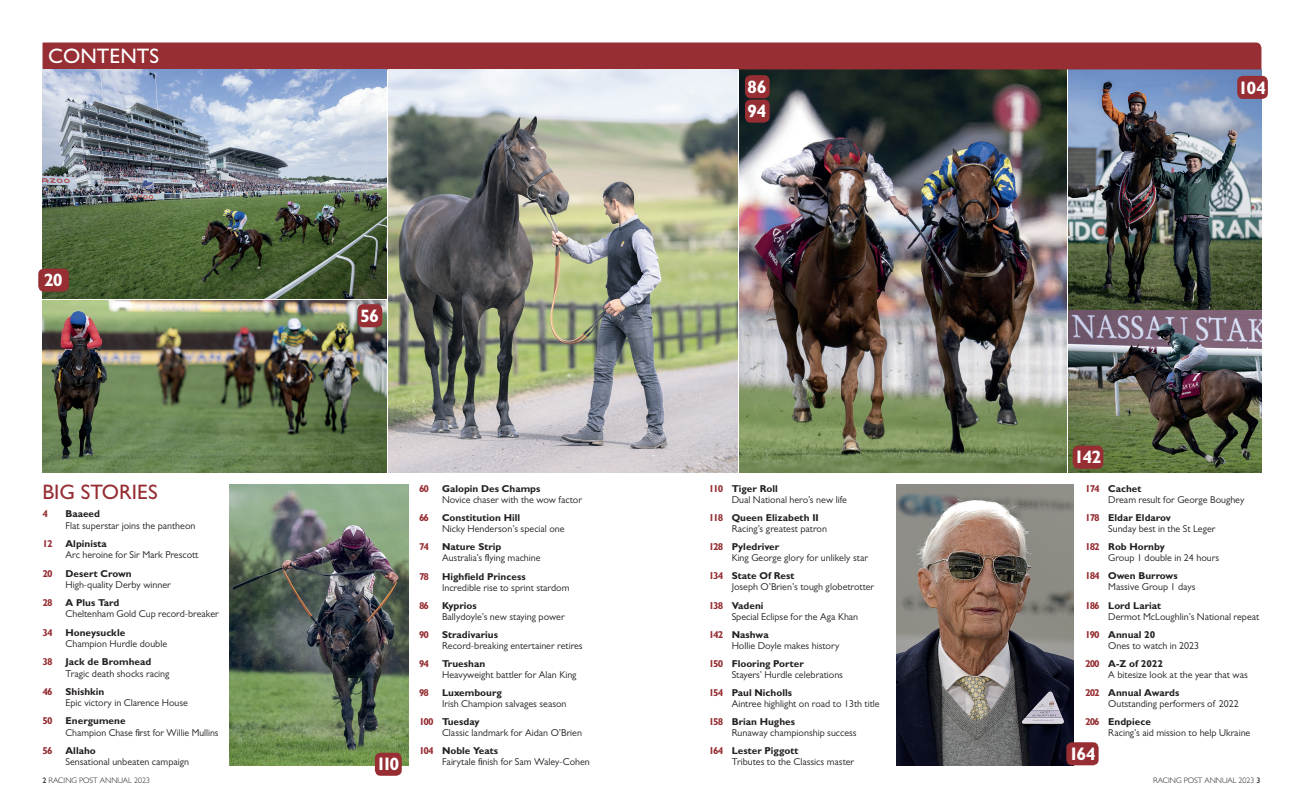
<style>
.page{position:relative;width:1304px;height:808px;background:#fff}
.page>*{position:absolute;margin:0;border:0;box-sizing:border-box;transform-origin:0 0}
.t1{font:500 21px "Gill Sans MT Std";color:#962e33}
.t2{font:500 21px "Gill Sans MT Std";color:#fff}
.t3{font:700 18px "Gill Sans MT Std";letter-spacing:-.06em;color:#fff}
.Annual_body_text{font:10px/11px "Gill Sans MT Std";color:#231f20}
.Annual_body_text-2{font:700 10px "Gill Sans MT Std";letter-spacing:-.1em;color:#962e33}
.t4{font:300 8px "Gill Sans MT Std";color:#231f20}
.s1{font-weight:700}
.s2{font-weight:700;color:#962e33}
.s3{font-weight:500}
</style>
<div class="page">
<img style="left:739px;top:69px;width:327px;height:404px">
<div style="left:745px;top:75px;width:25px;height:23px;background:#962e33;border-radius:6px"></div>
<img style="left:1068px;top:69px;width:193px;height:403px">
<div style="left:1237px;top:76px;width:31px;height:23px;background:#962e33;border-radius:6px"></div>
<div style="left:1073px;top:446px;width:30px;height:23px;background:#962e33;border-radius:6px"></div>
<div style="left:43px;top:43px;width:1218px;height:26px;background:#962e33"></div>
<img style="left:897px;top:485px;width:176px;height:280px">
<div style="left:1066px;top:742px;width:33px;height:23px;background:#962e33;border-radius:6px"></div>
<div style="left:745px;top:100px;width:25px;height:23px;background:#962e33;border-radius:6px"></div>
<img style="left:388px;top:69px;width:349px;height:404px">
<img style="left:43px;top:69px;width:343px;height:229px">
<img style="left:43px;top:300px;width:343px;height:173px">
<div style="left:358px;top:304px;width:24px;height:23px;background:#962e33;border-radius:6px"></div>
<img style="left:230px;top:485px;width:178px;height:280px">
<div style="left:375px;top:753px;width:27px;height:23px;background:#962e33;border-radius:6px"></div>
<div style="left:38px;top:269px;width:31px;height:23px;background:#962e33;border-radius:6px"></div>
<p class="t2" style="left:48px;top:44px;width:112px">CONTENTS</p>
<p class="t3" style="left:44px;top:269px;width:21px">20</p>
<p class="t1" style="left:43px;top:479px;width:117px">BIG STORIES</p>
<p class="Annual_body_text-2" style="left:43px;top:508px;width:7px">4</p>
<p class="Annual_body_text" style="left:66px;top:508px;width:131px;line-height:11.3px"><span class="s1">Baaeed<br></span>Flat superstar joins the pantheon</p>
<p class="Annual_body_text-2" style="left:43px;top:537px;width:12px">12</p>
<p class="Annual_body_text" style="left:66px;top:538px;width:134px;line-height:11.3px"><span class="s1">Alpinista<br></span>Arc heroine for Sir Mark Prescott</p>
<p class="Annual_body_text-2" style="left:43px;top:567px;width:12px">20</p>
<p class="Annual_body_text" style="left:66px;top:567px;width:107px;line-height:11.3px"><span class="s1">Desert Crown<br></span>High-quality Derby winner</p>
<p class="Annual_body_text-2" style="left:43px;top:596px;width:12px">28</p>
<p class="Annual_body_text" style="left:66px;top:597px;width:155px;line-height:11.3px"><span class="s1">A Plus Tard<br></span>Cheltenham Gold Cup record-breaker</p>
<p class="Annual_body_text-2" style="left:43px;top:626px;width:12px">34</p>
<p class="Annual_body_text" style="left:66px;top:627px;width:103px;line-height:11.3px"><span class="s1">Honeysuckle<br></span>Champion Hurdle double</p>
<p class="Annual_body_text-2" style="left:43px;top:656px;width:12px">38</p>
<p class="Annual_body_text" style="left:66px;top:656px;width:105px;line-height:11.3px"><span class="s1">Jack de Bromhead<br></span>Tragic death shocks racing</p>
<p class="Annual_body_text-2" style="left:43px;top:685px;width:12px">46</p>
<p class="Annual_body_text" style="left:66px;top:686px;width:124px;line-height:11.3px"><span class="s1">Shishkin<br></span>Epic victory in Clarence House</p>
<p class="Annual_body_text-2" style="left:43px;top:715px;width:12px">50</p>
<p class="Annual_body_text" style="left:66px;top:715px;width:155px;line-height:11.3px"><span class="s1">Energumene<br></span>Champion Chase first for Willie Mullins</p>
<p class="Annual_body_text-2" style="left:43px;top:744px;width:12px">56</p>
<p class="Annual_body_text" style="left:66px;top:745px;width:125px;line-height:11.3px"><span class="s1">Allaho<br></span>Sensational unbeaten campaign</p>
<p class="t3" style="left:360px;top:305px;width:21px">56</p>
<p class="t3" style="left:376px;top:753px;width:25px">110</p>
<p class="Annual_body_text-2" style="left:419px;top:483px;width:12px">60</p>
<p class="Annual_body_text" style="left:442px;top:483px;width:142px"><span class="s1">Galopin Des Champs<br></span>Novice chaser with the wow factor</p>
<p class="Annual_body_text-2" style="left:419px;top:512px;width:12px">66</p>
<p class="Annual_body_text" style="left:442px;top:512px;width:124px"><span class="s1">Constitution Hill<br></span>Nicky Henderson’s special one</p>
<p class="Annual_body_text-2" style="left:419px;top:541px;width:12px">74</p>
<p class="Annual_body_text" style="left:442px;top:541px;width:100px"><span class="s1">Nature Strip<br></span>Australia’s flying machine</p>
<p class="Annual_body_text-2" style="left:419px;top:570px;width:12px">78</p>
<p class="Annual_body_text" style="left:442px;top:571px;width:129px"><span class="s1">Highfield Princess<br></span>Incredible rise to sprint stardom</p>
<p class="Annual_body_text-2" style="left:419px;top:599px;width:12px">86</p>
<p class="Annual_body_text" style="left:442px;top:600px;width:124px"><span class="s1">Kyprios<br></span>Ballydoyle’s new staying power</p>
<p class="Annual_body_text-2" style="left:419px;top:628px;width:12px">90</p>
<p class="Annual_body_text" style="left:442px;top:629px;width:142px"><span class="s1">Stradivarius<br></span>Record-breaking entertainer retires</p>
<p class="Annual_body_text-2" style="left:419px;top:657px;width:12px">94</p>
<p class="Annual_body_text" style="left:442px;top:658px;width:136px"><span class="s1">Trueshan<br></span>Heavyweight battler for Alan King</p>
<p class="Annual_body_text-2" style="left:419px;top:686px;width:12px">98</p>
<p class="Annual_body_text" style="left:442px;top:687px;width:126px"><span class="s1">Luxembourg<br></span>Irish Champion salvages season</p>
<p class="Annual_body_text" style="left:442px;top:716px;width:141px;text-indent:-23px"><span class="s2">100</span> <span class="s1">Tuesday<br></span>Classic landmark for Aidan O’Brien</p>
<p class="Annual_body_text" style="left:442px;top:745px;width:149px;text-indent:-23px"><span class="s2">104</span> <span class="s1">Noble Yeats<br></span>Fairytale finish for Sam Waley-Cohen</p>
<p class="t3" style="left:747px;top:76px;width:21px">86</p>
<p class="t3" style="left:1238px;top:76px;width:30px">104</p>
<p class="t3" style="left:748px;top:100px;width:20px">94</p>
<p class="Annual_body_text" style="left:732px;top:483px;width:117px;text-indent:-23px"><span class="s2">110</span> <span class="s1">Tiger Roll<br></span>Dual National hero’s new life</p>
<p class="Annual_body_text" style="left:732px;top:512px;width:97px;text-indent:-23px"><span class="s2">118</span> <span class="s1">Queen Elizabeth II<br></span>Racing’s greatest patron</p>
<p class="Annual_body_text" style="left:732px;top:541px;width:138px;text-indent:-23px"><span class="s2">128</span> <span class="s1">Pyledriver<br></span>King George glory for unlikely star</p>
<p class="Annual_body_text" style="left:732px;top:570px;width:144px;text-indent:-23px"><span class="s2">134</span> <span class="s1">State Of Rest<br></span>Joseph O’Brien’s tough globetrotter</p>
<p class="Annual_body_text" style="left:732px;top:600px;width:128px;text-indent:-23px"><span class="s2">138</span> <span class="s1">Vadeni<br></span>Special Eclipse for the Aga Khan</p>
<p class="Annual_body_text" style="left:732px;top:629px;width:109px;text-indent:-23px"><span class="s2">142</span> <span class="s1">Nashwa<br></span>Hollie Doyle makes history</p>
<p class="Annual_body_text" style="left:732px;top:658px;width:113px;text-indent:-23px"><span class="s2">150</span> <span class="s1">Flooring Porter<br></span>Stayers’ Hurdle celebrations</p>
<p class="Annual_body_text" style="left:732px;top:687px;width:149px;text-indent:-23px"><span class="s2">154</span> <span class="s1">Paul Nicholls<br></span>Aintree highlight on road to 13th title</p>
<p class="Annual_body_text" style="left:732px;top:716px;width:126px;text-indent:-23px"><span class="s2">158</span> <span class="s1">Brian Hughes<br></span>Runaway championship success</p>
<p class="Annual_body_text" style="left:732px;top:745px;width:124px;text-indent:-23px"><span class="s2">164</span> <span class="s1">Lester Piggott<br></span>Tributes to the Classics master</p>
<p class="t3" style="left:1074px;top:446px;width:29px">142</p>
<p class="Annual_body_text" style="left:1108px;top:483px;width:138px;text-indent:-23px"><span class="s2">174</span> <span class="s1">Cachet<br></span>Dream result for George Boughey</p>
<p class="Annual_body_text" style="left:1108px;top:512px;width:109px;text-indent:-23px"><span class="s2">178</span> <span class="s1">Eldar Eldarov<br></span>Sunday best in the St Leger</p>
<p class="Annual_body_text" style="left:1108px;top:541px;width:112px;text-indent:-23px"><span class="s2">182</span> <span class="s1">Rob Hornby<br></span>Group 1 double in 24 hours</p>
<p class="Annual_body_text" style="left:1108px;top:570px;width:89px;text-indent:-23px"><span class="s2">184</span> <span class="s1">Owen Burrows<br></span>Massive Group 1 days</p>
<p class="Annual_body_text" style="left:1108px;top:600px;width:153px;text-indent:-23px"><span class="s2">186</span> <span class="s1">Lord Lariat<br></span>Dermot McLoughlin’s National repeat</p>
<p class="Annual_body_text" style="left:1108px;top:629px;width:93px;text-indent:-23px"><span class="s2">190</span> <span class="s1">Annual 20<br></span>Ones to watch in 2023</p>
<p class="Annual_body_text" style="left:1108px;top:658px;width:141px;text-indent:-23px"><span class="s2">200</span> <span class="s1">A-Z of 2022<br></span>A bitesize look at the year that was</p>
<p class="Annual_body_text" style="left:1108px;top:687px;width:132px;text-indent:-23px"><span class="s2">202</span> <span class="s1">Annual Awards<br></span>Outstanding performers of 2022</p>
<p class="Annual_body_text" style="left:1108px;top:716px;width:144px;text-indent:-23px"><span class="s2">206</span> <span class="s1">Endpiece<br></span>Racing’s aid mission to help Ukraine</p>
<p class="t3" style="left:1069px;top:743px;width:28px">164</p>
<p class="t4" style="left:43px;top:775px;width:109px"><span class="s3">2</span> RACING POST ANNUAL 2023</p>
<p class="t4" style="left:1153px;top:775px;width:109px">RACING POST ANNUAL 2023 <span class="s3">3</span></p>
</div>
